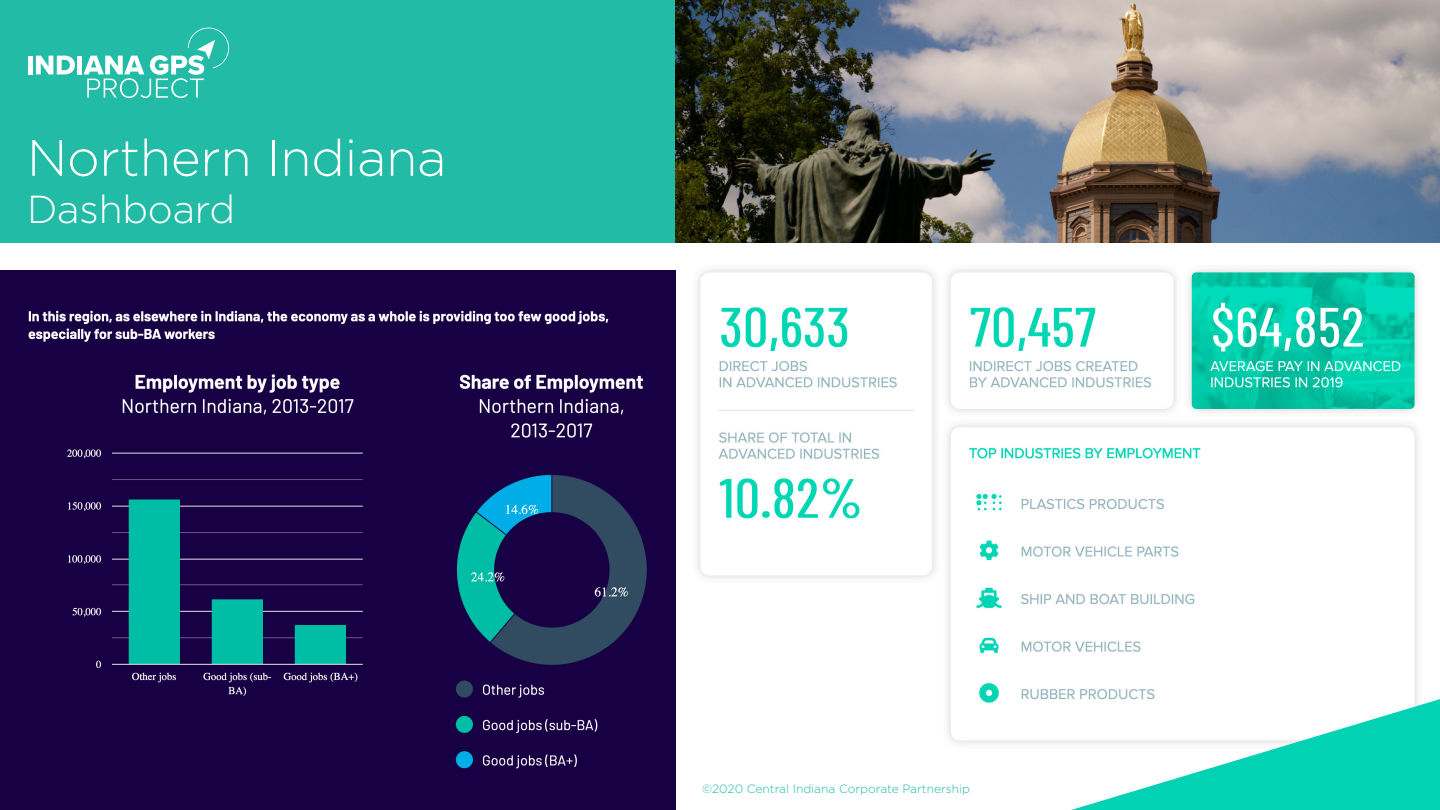
<style>
.page{position:relative;width:1440px;height:810px;background:#fff}
.page>*{position:absolute;margin:0;border:0;box-sizing:border-box;transform-origin:0 0}
.t1{font:300 51px "Gotham";letter-spacing:-.005em;color:#fff}
.t2{font:300 39px "Gotham";letter-spacing:-.005em;color:#fff}
.t3{font:300 12px "Gotham";color:#21bba6}
</style>
<div class="page">
<div style="left:0;top:0;width:1440px;height:243px;background:#21bba6"></div>
<div style="left:28px;top:56px;width:5px;height:18px;background:#fff"></div>
<svg style="left:36px;top:56px;width:39px;height:18px"></svg>
<div style="left:77px;top:56px;width:5px;height:18px;background:#fff"></div>
<svg style="left:84px;top:28px;width:145px;height:70px"></svg>
<img style="left:675px;top:0;width:765px;height:243px">
<img style="left:697px;top:269px;width:721px;height:475px">
<img style="left:0;top:270px;width:675px;height:540px">
<svg style="left:1071px;top:699px;width:369px;height:111px"></svg>
<p class="t1" style="left:27px;top:126px;width:421px">Northern Indiana</p>
<p class="t2" style="left:27px;top:184px;width:210px">Dashboard</p>
<p class="t3" style="left:702px;top:781px;width:269px">©2020 Central Indiana Corporate Partnership</p>
</div>
